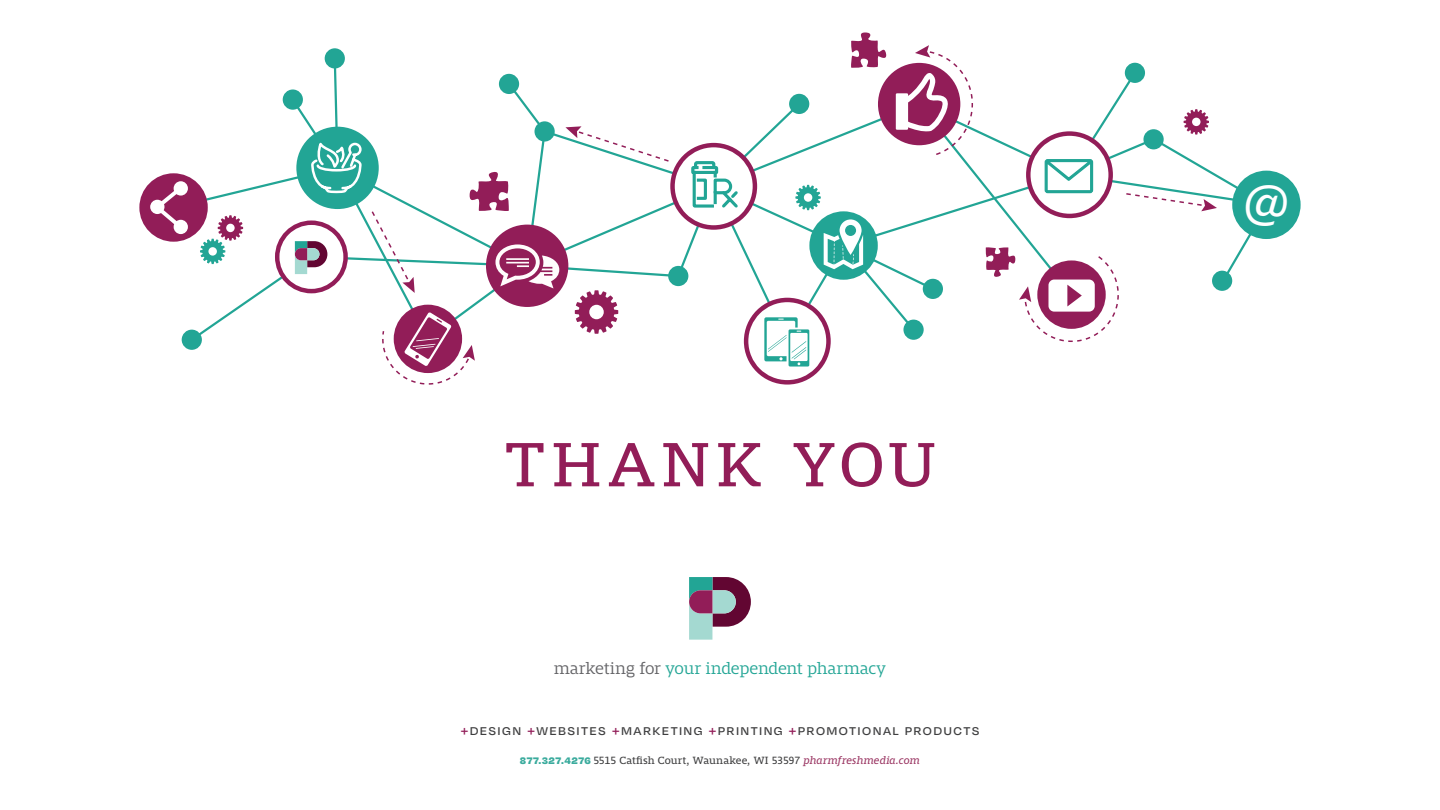
<style>
.page{position:relative;width:1440px;height:810px;background:#fff}
.page>*{position:absolute;margin:0;border:0;box-sizing:border-box;transform-origin:0 0}
.t1{font:65px "Mislab Std";letter-spacing:.095em;color:#921d58}
.t2{font:45px "Mislab Std";color:#fff}
.t3{font:300 17.25px "Mislab Std";letter-spacing:-.01em;color:#22a595}
.t4{font:500 14.88px "Degular";letter-spacing:.095em;color:#3e3e3f}
.t5{font:11px "Mislab Std";color:#3e3e3f}
.s1{color:#636366}
.s2{font-family:"Mislab Std";font-weight:400;color:#921d58}
.s3{font-family:"Degular";font-weight:900;color:#3aab9d}
.s4{font-style:italic;font-size:11.25px;color:#9a3562}
</style>
<div class="page">
<svg style="left:689px;top:577px;width:62px;height:63px"></svg>
<svg style="left:179px;top:58px;width:1090px;height:286px"></svg>
<div style="left:486px;top:225px;width:82px;height:82px;background:#921d58;border-radius:50%"></div>
<div style="left:296px;top:127px;width:83px;height:82px;background:#22a595;border-radius:50%"></div>
<div style="left:139px;top:173px;width:69px;height:69px;background:#921d58;border-radius:50%"></div>
<div style="left:878px;top:63px;width:82px;height:82px;background:#921d58;border-radius:50%"></div>
<div style="left:809px;top:211px;width:69px;height:69px;background:#22a595;border-radius:50%"></div>
<div style="left:1143px;top:129px;width:21px;height:20px;background:#22a595;border-radius:50%"></div>
<div style="left:668px;top:266px;width:20px;height:20px;background:#22a595;border-radius:50%"></div>
<div style="left:535px;top:121px;width:20px;height:21px;background:#22a595;border-radius:50%"></div>
<div style="left:283px;top:89px;width:20px;height:21px;background:#22a595;border-radius:50%"></div>
<div style="left:182px;top:330px;width:20px;height:20px;background:#22a595;border-radius:50%"></div>
<div style="left:499px;top:74px;width:20px;height:20px;background:#22a595;border-radius:50%"></div>
<div style="left:325px;top:48px;width:20px;height:21px;background:#22a595;border-radius:50%"></div>
<div style="left:789px;top:94px;width:20px;height:20px;background:#22a595;border-radius:50%"></div>
<div style="left:923px;top:279px;width:20px;height:20px;background:#22a595;border-radius:50%"></div>
<div style="left:1125px;top:63px;width:20px;height:20px;background:#22a595;border-radius:50%"></div>
<div style="left:903px;top:320px;width:21px;height:20px;background:#22a595;border-radius:50%"></div>
<div style="left:394px;top:305px;width:68px;height:68px;background:#921d58;border-radius:50%"></div>
<div style="left:1232px;top:171px;width:69px;height:68px;background:#22a595;border-radius:50%"></div>
<div style="left:1212px;top:271px;width:20px;height:20px;background:#22a595;border-radius:50%"></div>
<svg style="left:372px;top:211px;width:43px;height:82px"></svg>
<svg style="left:1126px;top:193px;width:91px;height:18px"></svg>
<svg style="left:470px;top:171px;width:39px;height:41px"></svg>
<svg style="left:850px;top:32px;width:37px;height:36px"></svg>
<svg style="left:200px;top:215px;width:43px;height:49px"></svg>
<svg style="left:795px;top:185px;width:26px;height:25px"></svg>
<svg style="left:575px;top:290px;width:43px;height:44px"></svg>
<svg style="left:1184px;top:109px;width:25px;height:26px"></svg>
<svg style="left:896px;top:45px;width:77px;height:110px"></svg>
<svg style="left:382px;top:312px;width:93px;height:73px"></svg>
<svg style="left:744px;top:298px;width:87px;height:87px"></svg>
<svg style="left:986px;top:247px;width:133px;height:95px"></svg>
<svg style="left:150px;top:181px;width:38px;height:53px"></svg>
<svg style="left:824px;top:219px;width:39px;height:50px"></svg>
<svg style="left:495px;top:244px;width:64px;height:44px"></svg>
<svg style="left:1026px;top:131px;width:87px;height:87px"></svg>
<svg style="left:565px;top:126px;width:192px;height:104px"></svg>
<svg style="left:311px;top:142px;width:51px;height:52px"></svg>
<svg style="left:275px;top:220px;width:73px;height:73px"></svg>
<p class="t1" style="left:504px;top:432px;width:433px">THANK YOU</p>
<p class="t3" style="left:554px;top:659px;width:334px"><span class="s1">marketing for</span> your independent pharmacy</p>
<p class="t4" style="left:460px;top:721px;width:521px"><span class="s2">+</span>design <span class="s2">+</span>websites <span class="s2">+</span>marketing <span class="s2">+</span>printing <span class="s2">+</span>promotional products</p>
<p class="t5" style="left:520px;top:755px;width:402px"><span class="s3">877.327.4276</span> 5515 Catfish Court, Waunakee, WI 53597 <span class="s4">pharmfreshmedia.com</span></p>
<p class="t2" style="left:1244px;top:180px;width:46px">@</p>
</div>
